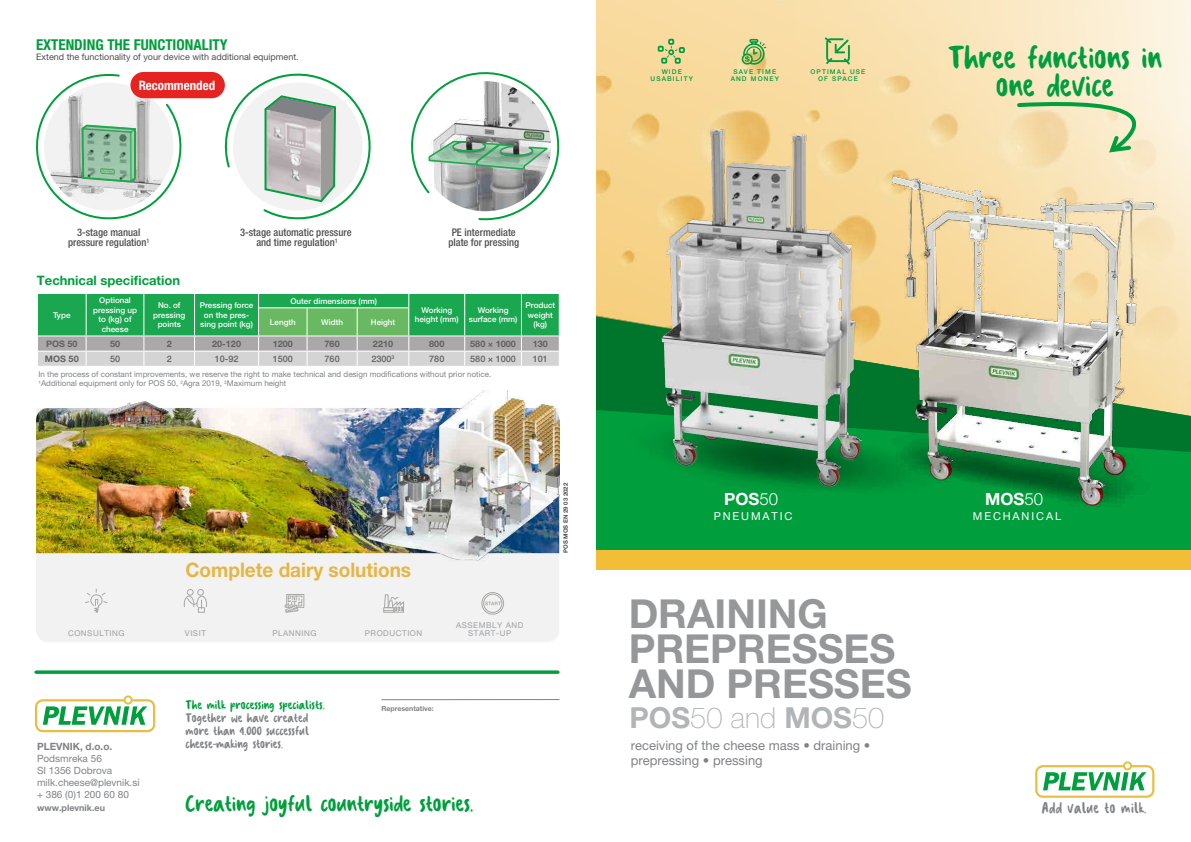
<style>
.page{position:relative;width:1191px;height:842px;background:#fff}
.page>*{position:absolute;margin:0;border:0;box-sizing:border-box;transform-origin:0 0}
.t1{font:700 40px/35px "Helvetica Neue LT Pro";color:#959799}
.t2{font:33.2px/28px "Plevnik Milk";color:#009e3d;text-align:center}
.t3{font:100 29px "Helvetica Neue LT Pro";color:#b2b5b7}
.t4{font:23.2px "Plevnik Milk";color:#009e3d}
.t5{font:700 20px "Helvetica Neue LT Pro";color:#e5b645;scale:.95 1}
.t6{font:700 16.8px "Helvetica Neue LT Pro";color:#fff}
.t7{font:16px "Plevnik Milk";letter-spacing:.015em;color:#808285;scale:.95 1}
.t8{font:700 condensed 15px "Helvetica Neue LT Pro";color:#009e3d}
.t9{font:13px/13px "Plevnik Milk";color:#808285;text-align:justify}
.t10{font:13px/15.6px "Helvetica Neue LT Pro";color:#808285}
.t11{font:13px "Plevnik Milk";color:#009e3d}
.t12{font:700 13px "Helvetica Neue LT Pro";color:#009e3d}
.t13{font:700 condensed 13px "Helvetica Neue LT Pro";color:#fff}
.t14{font:11px "Helvetica Neue LT Pro";letter-spacing:.17em;color:#fff}
.t15{font:500 condensed 10.5px/10.5px "Helvetica Neue LT Pro";color:#4e4e50;text-align:center}
.t16{font:10px/12px "Helvetica Neue LT Pro";color:#808285}
.t17{font:700 10px "Helvetica Neue LT Pro";color:#808285}
.t18{font:9px "Helvetica Neue LT Pro";color:#4e4e50}
.t19{font:700 9px "Helvetica Neue LT Pro";color:#4e4e50}
.t20{font:500 9px "Helvetica Neue LT Pro";color:#4e4e50}
.t21{font:700 9px "Helvetica Neue LT Pro";color:#808285}
.t22{font:500 8px/9.6px "Helvetica Neue LT Pro";color:#fff;text-align:center}
.t23{font:8px/9.6px "Helvetica Neue LT Pro";color:#808285}
.t24{font:8px "Helvetica Neue LT Pro";letter-spacing:.07em;color:#9d9fa2}
.t25{font:700 7px "Helvetica Neue LT Pro";color:#808285}
.t26{font:500 6.5px/7px "Helvetica Neue LT Pro";letter-spacing:.17em;color:#009e3d;text-align:center}
.t27{font:700 6px "Helvetica Neue LT Pro";color:#4e4e50}
.s1{font-weight:300}
.s2{font-weight:700}
</style>
<div class="page">
<img style="left:596px;top:0;width:595px;height:314px">
<div style="left:596px;top:455px;width:595px;height:95px;background:#009e3d"></div>
<svg style="left:596px;top:314px;width:595px;height:141px;background:#3b9249"></svg>
<svg style="left:622px;top:415px;width:252px;height:86px;background:#00973a"></svg>
<div style="left:587px;top:550px;width:604px;height:19px;background:#f2be37"></div>
<img style="left:874px;top:172px;width:302px;height:364px">
<div style="left:36px;top:553px;width:523px;height:89px;background:#f2f2f2"></div>
<svg style="left:223px;top:73px;width:148px;height:147px"></svg>
<svg style="left:411px;top:72px;width:149px;height:149px"></svg>
<svg style="left:36px;top:74px;width:150px;height:146px"></svg>
<div style="left:571px;top:0;width:24px;height:672px;background:#fff"></div>
<img style="left:36px;top:408px;width:329px;height:145px">
<img style="left:108px;top:401px;width:61px;height:22px">
<img style="left:365px;top:391px;width:194px;height:172px">
<div style="left:483px;top:594px;width:19px;height:19px;border:1px solid #a8a8a7;border-radius:50%"></div>
<div style="left:481px;top:592px;width:23px;height:23px;border:1px solid #a8a8a7;border-radius:50%"></div>
<svg style="left:485px;top:601px;width:16px;height:4px"></svg>
<svg style="left:383px;top:594px;width:21px;height:19px"></svg>
<svg style="left:84px;top:589px;width:24px;height:24px"></svg>
<div style="left:286px;top:594px;width:18px;height:14px;border:1px solid #a8a8a7"></div>
<svg style="left:284px;top:595px;width:19px;height:18px"></svg>
<div style="left:197px;top:589px;width:7px;height:7px;border:1px solid #a8a8a7;border-radius:50%"></div>
<div style="left:187px;top:589px;width:7px;height:7px;border:1px solid #a8a8a7;border-radius:50%"></div>
<div style="left:198px;top:607px;width:7px;height:6px;border:1px solid #a8a8a7"></div>
<svg style="left:183px;top:595px;width:24px;height:13px"></svg>
<img style="left:647px;top:126px;width:215px;height:375px">
<svg style="left:657px;top:39px;width:28px;height:25px"></svg>
<svg style="left:741px;top:39px;width:25px;height:27px"></svg>
<svg style="left:824px;top:37px;width:26px;height:28px"></svg>
<svg style="left:1014px;top:99px;width:135px;height:56px;background:#dfdeb1"></svg>
<svg style="left:1035px;top:761px;width:119px;height:37px"></svg>
<svg style="left:35px;top:695px;width:120px;height:37px"></svg>
<svg style="left:37px;top:293px;width:523px;height:73px;background:#70b787"></svg>
<hr style="left:36px;top:671px;width:522px;height:3px;background:#009e3d">
<hr style="left:381px;top:699px;width:178px;height:1px;background:#808285">
<div style="left:130px;top:72px;width:95px;height:26px;background:#e52321;border-radius:13px"></div>
<h3 class="t8" style="left:36px;top:35px;width:193px">EXTENDING THE FUNCTIONALITY</h3>
<p class="t18" style="left:36px;top:51px;width:264px">Extend the functionality of your device with additional equipment.</p>
<h3 class="t13" style="left:139px;top:77px;width:78px">Recommended</h3>
<h3 class="t15" style="left:68px;top:227px;width:83px">3-stage manual pressure regulation<sup>1</sup></h3>
<h3 class="t15" style="left:240px;top:227px;width:113px">3-stage automatic pressure and time regulation<sup>1</sup></h3>
<h3 class="t15" style="left:448px;top:227px;width:72px">PE intermediate plate for pressing</h3>
<h3 class="t12" style="left:37px;top:272px;width:145px">Technical specification</h3>
<p class="t22" style="left:53px;top:310px;width:19px">Type</p>
<p class="t22" style="left:93px;top:295px;width:45px">Optional pressing up to (kg) of cheese</p>
<p class="t22" style="left:153px;top:300px;width:33px">No. of pressing points</p>
<p class="t22" style="left:200px;top:300px;width:55px">Pressing force on the pres&shy;sing point (kg)</p>
<p class="t22" style="left:290px;top:296px;width:88px">Outer dimensions (mm)</p>
<p class="t22" style="left:415px;top:305px;width:46px">Working height (mm)</p>
<p class="t22" style="left:469px;top:305px;width:50px">Working surface (mm)</p>
<p class="t22" style="left:525px;top:300px;width:31px">Product weight (kg)</p>
<p class="t22" style="left:270px;top:317px;width:27px">Length</p>
<p class="t22" style="left:321px;top:317px;width:23px">Width</p>
<p class="t22" style="left:371px;top:317px;width:26px">Height</p>
<p class="t19" style="left:46px;top:338px;width:33px">POS 50</p>
<p class="t19" style="left:110px;top:338px;width:12px">50</p>
<p class="t19" style="left:167px;top:338px;width:7px">2</p>
<p class="t19" style="left:212px;top:338px;width:30px">20-120</p>
<p class="t19" style="left:273px;top:338px;width:22px">1200</p>
<p class="t19" style="left:325px;top:338px;width:17px">760</p>
<p class="t19" style="left:373px;top:338px;width:22px">2210</p>
<p class="t19" style="left:429px;top:338px;width:17px">800</p>
<p class="t19" style="left:470px;top:338px;width:47px">580 × 1000</p>
<p class="t19" style="left:533px;top:338px;width:17px">130</p>
<p class="t19" style="left:45px;top:353px;width:35px">MOS 50</p>
<p class="t20" style="left:110px;top:353px;width:12px">50</p>
<p class="t20" style="left:167px;top:353px;width:7px">2</p>
<p class="t20" style="left:215px;top:353px;width:25px">10-92</p>
<p class="t20" style="left:273px;top:353px;width:22px">1500</p>
<p class="t20" style="left:325px;top:353px;width:17px">760</p>
<p class="t20" style="left:371px;top:353px;width:25px">2300<sup>3</sup></p>
<p class="t20" style="left:429px;top:353px;width:17px">780</p>
<p class="t20" style="left:470px;top:353px;width:47px">580 × 1000</p>
<p class="t20" style="left:533px;top:353px;width:17px">101</p>
<p class="t23" style="left:39px;top:369px;width:454px">In the process of constant improvements, we reserve the right to make technical and design modifications without prior notice.<br><sup>1</sup>Additional equipment only for POS 50, <sup>2</sup>Agra 2019, <sup>3</sup>Maximum height</p>
<h3 class="t5" style="left:186px;top:557px;width:239px">Complete dairy solutions</h3>
<p class="t24" style="left:456px;top:621px;width:69px">ASSEMBLY AND</p>
<p class="t24" style="left:68px;top:629px;width:58px">CONSULTING</p>
<p class="t24" style="left:185px;top:629px;width:23px">VISIT</p>
<p class="t24" style="left:272px;top:629px;width:46px">PLANNING</p>
<p class="t24" style="left:365px;top:629px;width:59px">PRODUCTION</p>
<p class="t24" style="left:468px;top:629px;width:44px">START-UP</p>
<p class="t17" style="left:37px;top:740px;width:77px">PLEVNIK, d.o.o.</p>
<p class="t16" style="left:37px;top:752px;width:104px">Podsmreka 56<br>SI 1356 Dobrova milk.cheese@plevnik.si + 386 (0)1 200 60 80</p>
<p class="t21" style="left:37px;top:802px;width:69px">www.plevnik.eu</p>
<h3 class="t11" style="left:186px;top:700px;width:140px">The milk processing specialists.</h3>
<h3 class="t9" style="left:186px;top:713px;width:125px">Together we have created more than 4.000 successful cheese-making stories.</h3>
<p class="t25" style="left:381px;top:704px;width:54px">Representative:</p>
<h3 class="t4" style="left:186px;top:794px;width:289px">Creating joyful countryside stories.</h3>
<p class="t27" style="left:562px;top:553px;width:71px;rotate:-90deg">POS MOS EN 29 03 2022</p>
<p class="t26" style="left:650px;top:68px;width:44px">WIDE<br>USABILITY</p>
<p class="t26" style="left:730px;top:68px;width:50px">SAVE TIME<br>AND MONEY</p>
<p class="t26" style="left:810px;top:68px;width:56px">OPTIMAL USE<br>OF SPACE</p>
<h2 class="t2" style="left:948px;top:46px;width:215px">Three functions in one device</h2>
<h3 class="t6" style="left:724px;top:488px;width:55px">POS<span class="s1">50</span></h3>
<h3 class="t6" style="left:985px;top:488px;width:59px">MOS<span class="s1">50</span></h3>
<h3 class="t14" style="left:714px;top:509px;width:80px">PNEUMATIC</h3>
<h3 class="t14" style="left:973px;top:509px;width:90px">MECHANICAL</h3>
<h1 class="t1" style="left:628px;top:595px;width:285px">DRAINING<br>PREPRESSES<br>AND PRESSES</h1>
<h3 class="t3" style="left:629px;top:701px;width:256px"><span class="s2">POS</span>50 and <span class="s2">MOS</span>50</h3>
<h3 class="t10" style="left:630px;top:737px;width:241px">receiving of the cheese mass • draining • prepressing • pressing</h3>
<h3 class="t7" style="left:1042px;top:802px;width:111px">Add value to milk.</h3>
</div>
